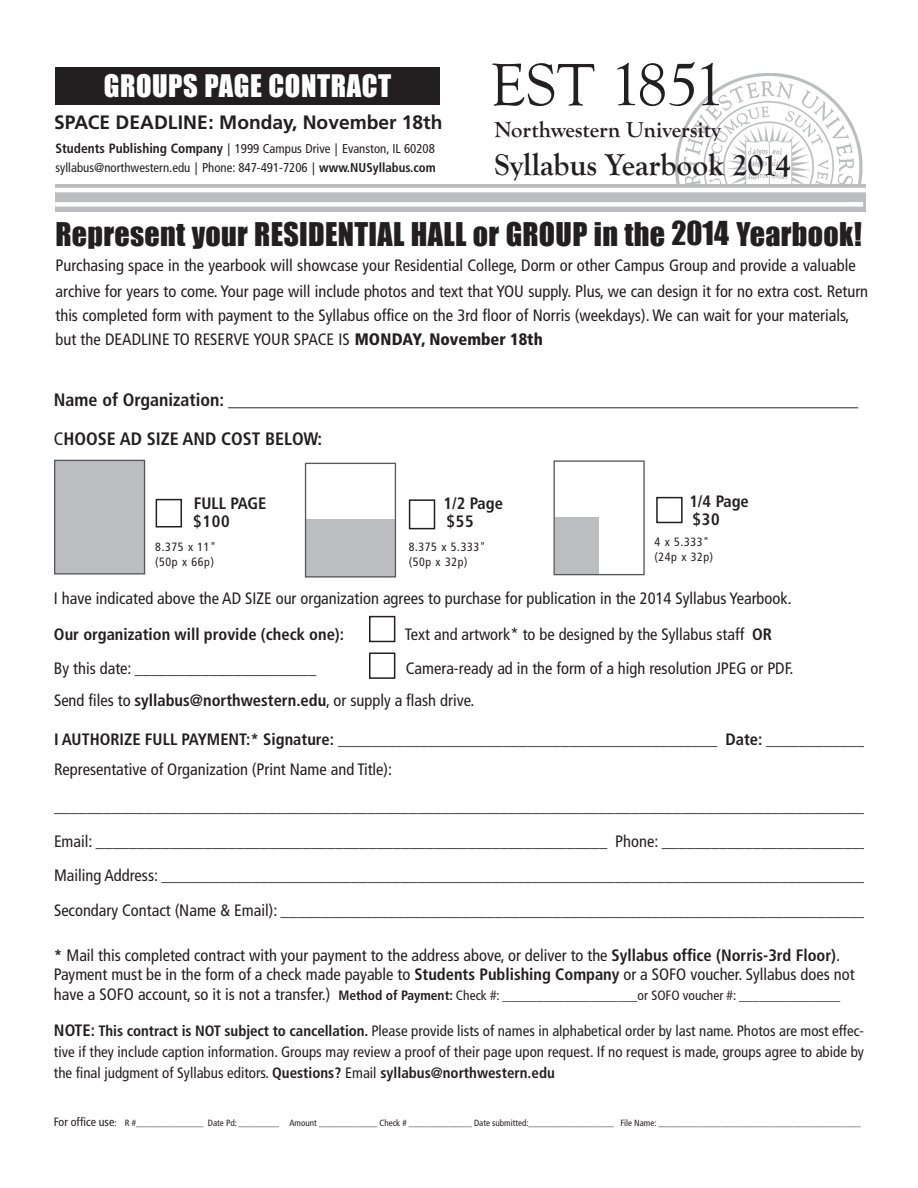
<style>
.page{position:relative;width:918px;height:1188px;background:#fff}
.page>*{position:absolute;margin:0;border:0;box-sizing:border-box;transform-origin:0 0}
.t1{font:61.95px "Goudy Old Style T";color:#231f20}
.t2{font:700 31.35px "Goudy Old Style T";color:#231f20}
.t3{font:30.3px "Impact";color:#231f20}
.t4{font:30px "Impact";letter-spacing:.01em;color:#231f20}
.t5{font:28.5px "Impact";letter-spacing:.02em;color:#fff}
.t6{font:700 22.5px "Goudy Old Style T";color:#231f20}
.t7{font:900 condensed 19.95px "Frutiger";color:#231f20}
.t8{font:700 19.35px "Frutiger";color:#231f20}
.t9{font:condensed 18px/39px "Frutiger";color:#231f20}
.t10{font:900 condensed 16.65px "Frutiger";color:#231f20}
.t11{font:condensed 16.5px/34.5px "Frutiger";color:#231f20}
.t12{font:700 condensed 16.5px/18px "Frutiger";color:#231f20}
.t13{font:16.5px "Impact";letter-spacing:.02em;color:#231f20}
.t14{font:condensed 15px/21px "Frutiger";color:#231f20;text-align:justify}
.t15{font:condensed 13.5px "Frutiger";color:#231f20}
.t16{font:condensed 12.9px/19.4px "Frutiger";color:#231f20}
.t17{font:condensed 12px/15px "Frutiger";letter-spacing:.05em;color:#231f20}
.t18{font:condensed 9px "Frutiger";color:#231f20}
.s1{font-weight:700}
.s2{font-weight:700;font-size:13.35px}
.s3{font-weight:900}
.s4{font-size:16.5px}
.s5{font-weight:700;font-size:16.5px}
.s6{font-size:12px}
</style>
<div class="page">
<div style="left:409px;top:499px;width:26px;height:30px;border:2px solid #231f20"></div>
<div style="left:156px;top:499px;width:26px;height:29px;border:2px solid #231f20"></div>
<div style="left:656px;top:497px;width:27px;height:26px;border:2px solid #231f20"></div>
<div style="left:306px;top:519px;width:90px;height:57px;background:#bcbdc0"></div>
<div style="left:555px;top:517px;width:43px;height:58px;background:#bcbdc0"></div>
<div style="left:553px;top:460px;width:92px;height:115px;border:1px solid #57585a"></div>
<div style="left:369px;top:653px;width:26px;height:26px;border:2px solid #231f20"></div>
<div style="left:55px;top:460px;width:90px;height:114px;background:#bcbdc0"></div>
<div style="left:54px;top:460px;width:91px;height:115px;border:1px solid #57585a"></div>
<div style="left:369px;top:616px;width:26px;height:26px;border:2px solid #231f20"></div>
<div style="left:305px;top:463px;width:91px;height:115px;border:1px solid #57585a"></div>
<div style="left:55px;top:67px;width:385px;height:37px;background:#231f20"></div>
<img style="left:675px;top:74px;width:188px;height:110px">
<div style="left:55px;top:184px;width:811px;height:27px;background:#bcbdc0"></div>
<hr style="left:54px;top:188px;width:821px;height:4px;background:#fff">
<div style="left:55px;top:202px;width:808px;height:5px;background:#fff"></div>
<h3 class="t5" style="left:104px;top:68px;width:289px">GROUPS PAGE CONTRACT</h3>
<p class="t8" style="left:54px;top:111px;width:390px">Space DEADLINE : Monday, November 18th</p>
<p class="t7" style="left:55px;top:111px;width:338px"><span class="s1">SPACE DEADLINE:</span> Monday, November</p>
<p class="t16" style="left:55px;top:139px;width:382px"><span class="s2">Students Publishing Company</span> | 1999 Campus Drive | Evanston, IL 60208 syllabus@northwestern.edu | Phone: 847-491-7206 | <span class="s1">www.NUSyllabus.com</span></p>
<h1 class="t1" style="left:490px;top:51px;width:236px">EST 1851</h1>
<h3 class="t6" style="left:494px;top:117px;width:228px">Northwestern University</h3>
<h2 class="t2" style="left:494px;top:147px;width:298px">Syllabus Yearbook 2014</h2>
<p class="t13" style="left:662px;top:164px;width:153px">NU Syllabus Yearbook</p>
<h3 class="t3" style="left:671px;top:214px;width:59px">2014</h3>
<h3 class="t4" style="left:55px;top:215px;width:808px">Represent your RESIDENTIAL HALL or GROUP in the 0 2 Yearbook!</h3>
<p class="t11" style="left:55px;top:253px;width:814px;line-height:25.5px">Purchasing space in the yearbook will showcase your Residential College, Dorm or other Campus Group and provide a valuable archive for years to come. Your page will include photos and text that YOU supply. Plus, we can design it for no extra cost. Return</p>
<p class="t11" style="left:55px;top:303px;width:796px;line-height:24px">this completed form with payment to the Syllabus office on the 3rd floor of Norris (weekdays). We can wait for your materials, but the DEADLINE TO RESERVE YOUR SPACE IS <span class="s3">MONDAY, November 14th.</span></p>
<p class="t10" style="left:355px;top:329px;width:190px">MONDAY, November 18th</p>
<p class="t9" style="left:54px;top:381px;width:806px"><span class="s1">Name of Organization:</span> ______________________________________________________________________<br>C<span class="s1">HOOSE AD SIZE AND COST BELOW:</span></p>
<p class="t12" style="left:193px;top:495px;width:75px">FULL PAGE $100</p>
<p class="t17" style="left:155px;top:540px;width:62px">8.375 x 11" (50p x 66p)</p>
<p class="t12" style="left:444px;top:495px;width:61px">1/2 Page $55</p>
<p class="t17" style="left:409px;top:540px;width:79px">8.375 x 5.333" (50p x 32p)</p>
<p class="t12" style="left:689px;top:492px;width:61px">1/4 Page $30</p>
<p class="t17" style="left:655px;top:535px;width:60px">4 x 5.333" (24p x 32p)</p>
<p class="t11" style="left:54px;top:581px;width:739px">I have indicated above the AD SIZE our organization agrees to purchase for publication in the 2014 Syllabus Yearbook.</p>
<p class="t12" style="left:54px;top:625px;width:292px">Our organization will provide (check one):</p>
<p class="t11" style="left:405px;top:617px;width:369px">Text and artwork* to be designed by the Syllabus staff <span class="s1">OR</span></p>
<p class="t11" style="left:54px;top:651px;width:264px">By this date: ______________________</p>
<p class="t11" style="left:54px;top:653px;width:741px;line-height:31.5px;text-indent:352px">Camera-ready ad in the form of a high resolution JPEG or PDF.<br>Send files to <span class="s1">syllabus@northwestern.edu</span>, or supply a flash drive.</p>
<p class="t11" style="left:54px;top:724px;width:813px;line-height:30px"><span class="s1">I AUTHORIZE FULL PAYMENT:* Signature:</span> ______________________________________________ <span class="s1">Date:</span> ____________<br>Representative of Organization (Print Name and Title):</p>
<p class="t11" style="left:54px;top:789px;width:822px">___________________________________________________________________________________________________ Email: ______________________________________________________________ Phone: _________________________ Mailing Address: ______________________________________________________________________________________ Secondary Contact (Name &amp; Email): ________________________________________________________________________</p>
<p class="t11" style="left:54px;top:945px;width:802px;line-height:19.5px"><span class="s1">*</span> Mail this completed contract with your payment to the address above, or deliver to the <span class="s1">Syllabus office (Norris-3rd Floor)</span>.<br>Payment must be in the form of a check made payable to <span class="s1">Students Publishing Company</span> or a SOFO voucher. Syllabus does not</p>
<p class="t15" style="left:54px;top:987px;width:788px"><span class="s4">have a SOFO account, so it is not a transfer.)</span> <span class="s1">Method of Payment:</span> Check #: ____________________or SOFO voucher #: _______________</p>
<p class="t14" style="left:54px;top:1020px;width:812px"><span class="s5">NOTE:</span> <span class="s1">This contract is NOT subject to cancellation.</span> Please provide lists of names in alphabetical order by last name. Photos are most effec&shy;tive if they include caption information. Groups may review a proof of their page upon request. If no request is made, groups agree to abide by the final judgment of Syllabus editors. <span class="s1">Questions?</span> Email <span class="s1">syllabus@northwestern.edu</span></p>
<p class="t18" style="left:54px;top:1117px;width:808px"><span class="s6">For office use</span>: R #_______________ Date Pd: _________ Amount _____________ Check # ______________ Date submitted:___________________ File Name: _____________________________________________</p>
</div>
